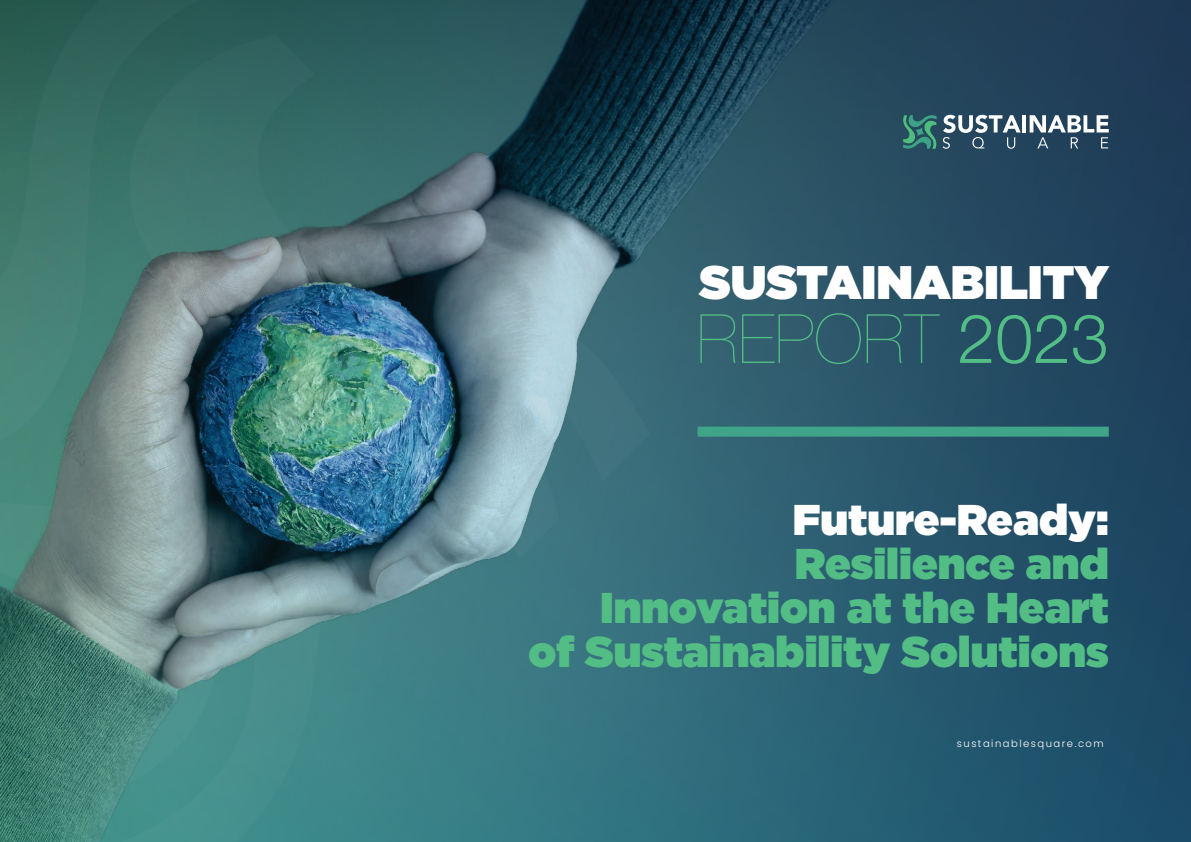
<style>
.page{position:relative;width:1191px;height:842px;background:#fff}
.page>*{position:absolute;margin:0;border:0;box-sizing:border-box;transform-origin:0 0}
.t1{font:200 68px "Helvetica Neue";color:#53bd86}
.t2{font:900 47px "Gotham";color:#fff}
.t3{font:900 43px/44px "Gotham";color:#53bd86;text-align:right}
.t4{font:900 43px "Gotham";color:#fff}
.t5{font:300 10px "Poppins";letter-spacing:.15em;color:#fff}
.s1{font-weight:300}
</style>
<div class="page">
<img style="left:0;top:0;width:1191px;height:842px">
<svg style="left:0;top:483px;width:111px;height:321px;background:#4b7d71"></svg>
<svg style="left:234px;top:35px;width:416px;height:447px;background:#416871"></svg>
<svg style="left:71px;top:313px;width:202px;height:203px;background:#416671"></svg>
<svg style="left:0;top:0;width:234px;height:483px;background:#43746c"></svg>
<img style="left:111px;top:348px;width:448px;height:494px">
<svg style="left:942px;top:115px;width:78px;height:34px"></svg>
<hr style="left:1022px;top:115px;width:4px;height:17px;background:#fff">
<svg style="left:1029px;top:115px;width:79px;height:33px"></svg>
<svg style="left:903px;top:115px;width:33px;height:34px"></svg>
<div style="left:697px;top:427px;width:411px;height:10px;background:#40a489"></div>
<p class="t2" style="left:699px;top:249px;width:411px">SUSTAINABILITY</p>
<h1 class="t1" style="left:697px;top:286px;width:413px">REPORT <span class="s1">2023</span></h1>
<p class="t4" style="left:793px;top:489px;width:317px">Future-Ready:</p>
<p class="t3" style="left:528px;top:541px;width:581px">Resilience and<br>Innovation at the Heart<br>of Sustainability Solutions</p>
<p class="t5" style="left:957px;top:737px;width:148px">sustainablesquare.com</p>
</div>
